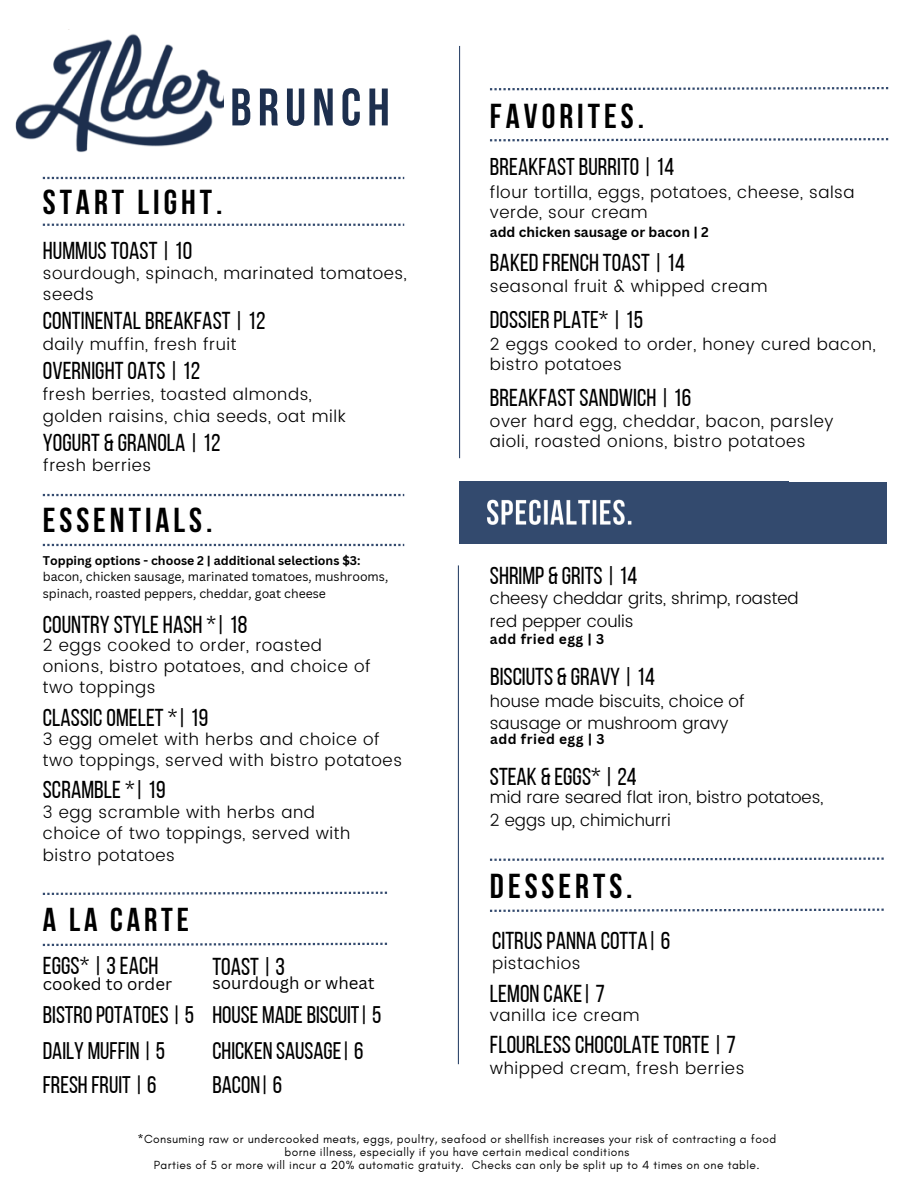
<style>
.page{position:relative;width:918px;height:1188px;background:#fff}
.page>*{position:absolute;margin:0;border:0;box-sizing:border-box;transform-origin:0 0}
.t1{font:700 52.8px "Bebas Neue";letter-spacing:.115em;color:#1d2f4e}
.t2{font:700 34.5px "Bebas Neue";letter-spacing:.115em;color:#000}
.t3{font:700 33px "Bebas Neue";letter-spacing:.115em;color:#000}
.t4{font:24.45px "Bebas Neue";letter-spacing:.005em;color:#000}
.t5{font:24.3px "Bebas Neue";letter-spacing:.005em;color:#000}
.t6{font:24px "Bebas Neue";color:#000}
.t7{font:300 16.8px/21.3px "Poppins";letter-spacing:.035em;color:#000}
.t8{font:300 16.8px/22.5px "Poppins";color:#000}
.t9{font:16.8px "Canva Sans";color:#000}
.t10{font:700 13.8px "Canva Sans";color:#000}
.t11{font:700 13.8px "Canva Sans";letter-spacing:.035em;color:#000}
.t12{font:12.3px/16.4px "Canva Sans";color:#000}
.t13{font:700 12.3px "Canva Sans";color:#000}
.t14{font:12px/13px "Glacial Indifference";letter-spacing:.035em;color:#000;text-align:center}
</style>
<div class="page">
<svg style="left:490px;top:858px;width:394px;height:3px"></svg>
<svg style="left:490px;top:909px;width:394px;height:3px"></svg>
<svg style="left:43px;top:544px;width:361px;height:2px"></svg>
<svg style="left:43px;top:494px;width:361px;height:2px"></svg>
<svg style="left:43px;top:224px;width:361px;height:2px"></svg>
<svg style="left:43px;top:177px;width:361px;height:2px"></svg>
<svg style="left:490px;top:87px;width:398px;height:3px"></svg>
<svg style="left:490px;top:138px;width:398px;height:3px"></svg>
<svg style="left:43px;top:892px;width:344px;height:3px"></svg>
<svg style="left:43px;top:943px;width:344px;height:3px"></svg>
<hr style="left:459px;top:46px;width:1px;height:412px;background:#334a6e">
<img style="left:460px;top:482px;width:213px;height:62px">
<div style="left:673px;top:482px;width:214px;height:62px;background:#334a6e"></div>
<hr style="left:458px;top:565px;width:1px;height:499px;background:#334a6e">
<img style="left:15px;top:29px;width:208px;height:124px">
<p class="t1" style="left:230px;top:86px;width:161px">BRUNCH</p>
<h3 class="t2" style="left:43px;top:189px;width:181px">START LIGHT.</h3>
<h3 class="t4" style="left:43px;top:241px;width:151px">HUMMUS TOAST | 10</h3>
<h4 class="t7" style="left:43px;top:262px;width:365px">sourdough, spinach, marinated tomatoes, seeds</h4>
<h4 class="t4" style="left:43px;top:311px;width:224px">CONTINENTAL BREAKFAST | 12</h4>
<h3 class="t7" style="left:43px;top:334px;width:195px">daily muffin, fresh fruit</h3>
<h4 class="t4" style="left:43px;top:361px;width:159px">OVERNIGHT OATS | 12</h4>
<h3 class="t7" style="left:43px;top:384px;width:304px">fresh berries, toasted almonds, golden raisins, chia seeds, oat milk</h3>
<h3 class="t4" style="left:43px;top:432px;width:179px">YOGURT &amp; GRANOLA | 12</h3>
<h3 class="t7" style="left:43px;top:455px;width:109px">fresh berries</h3>
<h3 class="t2" style="left:43px;top:507px;width:171px">ESSENTIALS.</h3>
<h4 class="t13" style="left:43px;top:552px;width:319px">Topping options - choose 2 | additional selections $3:</h4>
<h3 class="t12" style="left:43px;top:568px;width:347px">bacon, chicken sausage, marinated tomatoes, mushrooms, spinach, roasted peppers, cheddar, goat cheese</h3>
<h4 class="t4" style="left:43px;top:615px;width:206px">COUNTRY STYLE HASH *| 18</h4>
<h5 class="t7" style="left:43px;top:634px;width:329px">2 eggs cooked to order, roasted onions, bistro potatoes, and choice of two toppings</h5>
<h3 class="t4" style="left:43px;top:707px;width:167px">CLASSIC OMELET *| 19</h3>
<h4 class="t7" style="left:43px;top:728px;width:361px">3 egg omelet with herbs and choice of two toppings, served with bistro potatoes</h4>
<h5 class="t4" style="left:43px;top:780px;width:124px">SCRAMBLE *| 19</h5>
<h3 class="t7" style="left:43px;top:802px;width:309px">3 egg scramble with herbs and choice of two toppings, served with bistro potatoes</h3>
<h2 class="t3" style="left:43px;top:907px;width:148px">A LA CARTE</h2>
<h3 class="t4" style="left:43px;top:956px;width:117px">EGGS* | 3 EACH</h3>
<h4 class="t9" style="left:43px;top:972px;width:131px">cooked to order</h4>
<h3 class="t6" style="left:43px;top:1005px;width:153px">BISTROPOTATOES|5</h3>
<h3 class="t4" style="left:212px;top:956px;width:74px">TOAST|3</h3>
<h4 class="t9" style="left:212px;top:971px;width:164px">sourdough or wheat</h4>
<p class="t6" style="left:212px;top:1005px;width:171px">HOUSE MADEBISCUIT|5</p>
<h3 class="t6" style="left:43px;top:1041px;width:124px">DAILY MUFFIN |5</h3>
<h4 class="t6" style="left:212px;top:1041px;width:153px">CHICKEN SAUSAGE|6</h4>
<h5 class="t6" style="left:43px;top:1075px;width:115px">FRESH FRUIT|6</h5>
<h4 class="t6" style="left:212px;top:1075px;width:71px">BACON|6</h4>
<h3 class="t2" style="left:490px;top:102px;width:156px">FAVORITES.</h3>
<p class="t5" style="left:490px;top:157px;width:186px">BREAKFAST BURRITO | 14</p>
<p class="t7" style="left:490px;top:182px;width:366px;line-height:20.2px">flour tortilla, eggs, potatoes, cheese, salsa verde, sour cream</p>
<h3 class="t10" style="left:490px;top:223px;width:220px">add chicken sausage or bacon | 2</h3>
<h4 class="t4" style="left:490px;top:253px;width:197px">BAKED FRENCH TOAST | 14</h4>
<h3 class="t7" style="left:490px;top:275px;width:279px">seasonal fruit &amp; whipped cream</h3>
<h4 class="t5" style="left:490px;top:310px;width:155px">DOSSIER PLATE* | 15</h4>
<h2 class="t7" style="left:490px;top:334px;width:387px;line-height:20.2px">2 eggs cooked to order, honey cured bacon, bistro potatoes</h2>
<h4 class="t4" style="left:490px;top:388px;width:203px">BREAKFAST SANDWICH | 16</h4>
<h3 class="t7" style="left:490px;top:411px;width:345px;line-height:20.2px">over hard egg, cheddar, bacon, parsley aioli, roasted onions, bistro potatoes</h3>
<h4 class="t4" style="left:490px;top:566px;width:149px">SHRIMP &amp; GRITS|14</h4>
<h2 class="t8" style="left:490px;top:587px;width:310px">cheesy cheddar grits, shrimp, roasted red pepper coulis</h2>
<h3 class="t11" style="left:490px;top:630px;width:116px">add fried egg | 3</h3>
<h4 class="t4" style="left:490px;top:666px;width:166px">BISCIUTS &amp; GRAVY |14</h4>
<h3 class="t8" style="left:490px;top:690px;width:256px">house made biscuits, choice of sausage or mushroom gravy</h3>
<h4 class="t11" style="left:490px;top:730px;width:116px">add fried egg | 3</h4>
<h3 class="t4" style="left:490px;top:766px;width:148px">STEAK &amp; EGGS*|24</h3>
<h3 class="t8" style="left:490px;top:786px;width:335px">mid rare seared flat iron, bistro potatoes,<br>2 eggs up, chimichurri</h3>
<p class="t2" style="left:490px;top:872px;width:144px">DESSERTS.</p>
<h3 class="t4" style="left:492px;top:931px;width:180px">CITRUS PANNA COTTA| 6</h3>
<h4 class="t7" style="left:492px;top:953px;width:90px">pistachios</h4>
<h1 class="t4" style="left:490px;top:984px;width:117px">LEMON CAKE| 7</h1>
<h2 class="t7" style="left:490px;top:1004px;width:151px">vanilla ice cream</h2>
<h3 class="t4" style="left:490px;top:1035px;width:248px">FLOURLESS CHOCOLATE TORTE | 7</h3>
<h4 class="t7" style="left:490px;top:1057px;width:256px">whipped cream, fresh berries</h4>
<h4 class="t14" style="left:137px;top:1132px;width:640px">*Consuming raw or undercooked meats, eggs, poultry, seafood or shellfish increases your risk of contracting a food borne illness, especially if you have certain medical conditions</h4>
<h2 class="t14" style="left:154px;top:1158px;width:607px">Parties of 5 or more will incur a 20% automatic gratuity. Checks can only be split up to 4 times on one table.</h2>
</div>
